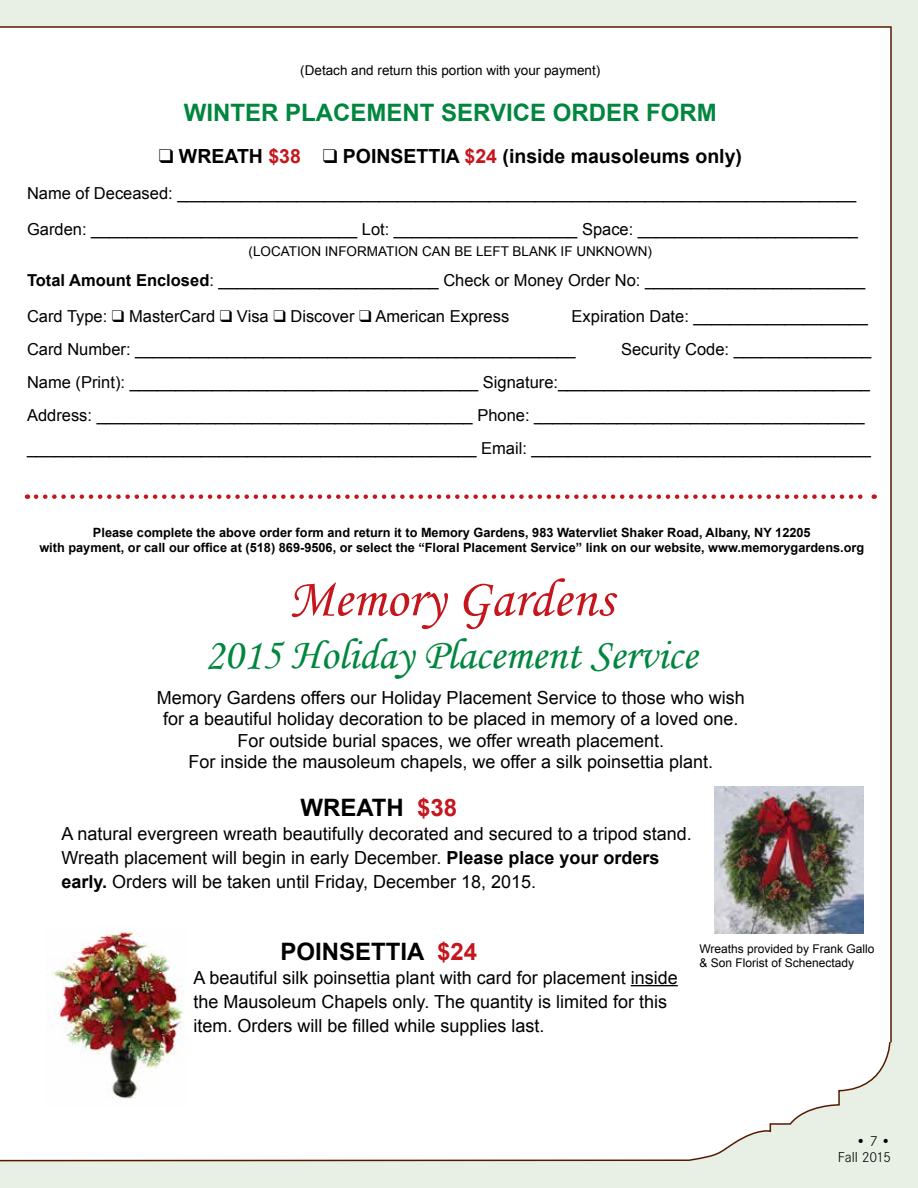
<style>
.page{position:relative;width:918px;height:1188px;background:#e3ecde}
.page>*{position:absolute;margin:0;border:0;box-sizing:border-box;transform-origin:0 0}
.t1{font:54px "Monotype Corsiva";color:#c4161c}
.t2{font:43.5px "Monotype Corsiva";color:#00863e}
.t3{font:700 24px "Arial";color:#00863e}
.t4{font:700 24px "Arial";color:#000}
.t5{font:700 19.5px "Arial";color:#000}
.t6{font:18px/24px "Arial";color:#000}
.t7{font:16.5px/33px "Arial";color:#000}
.t8{font:300 15px/16.5px "Corporate S";letter-spacing:-.005em;color:#000;text-align:right}
.t9{font:13.5px "Arial";color:#000}
.t10{font:700 12.75px/15.3px "Arial";color:#000;text-align:center}
.t11{font:12px/14.4px "Arial";color:#000}
.s1{color:#c4161c}
.s2{font-weight:700}
</style>
<div class="page">
<div style="left:0;top:26px;width:892px;height:1136px;background:#fff"></div>
<hr style="left:631px;top:985px;width:47px;height:1px;background:#000">
<svg style="left:36px;top:494px;width:839px;height:5px;background:#eaafb2"></svg>
<img style="left:46px;top:926px;width:140px;height:181px">
<div style="left:701px;top:780px;width:173px;height:160px;background:#fff"></div>
<img style="left:714px;top:787px;width:149px;height:147px">
<p class="t9" style="left:300px;top:61px;width:302px">(Detach and return this portion with your payment)</p>
<h3 class="t3" style="left:184px;top:97px;width:534px">WINTER PLACEMENT SERVICE ORDER FORM</h3>
<p class="t5" style="left:159px;top:143px;width:585px">❑ WREATH <span class="s1">$38</span> ❑ POINSETTIA <span class="s1">$24</span> (inside mausoleums only)</p>
<p class="t7" style="left:27px;top:175px;width:833px;line-height:36px">Name of Deceased: __________________________________________________________________________<br>Garden: _____________________________ Lot: ____________________ Space: ________________________</p>
<p class="t9" style="left:249px;top:242px;width:405px">(LOCATION INFORMATION CAN BE LEFT BLANK IF UNKNOWN)</p>
<p class="t7" style="left:27px;top:262px;width:840px;line-height:36px"><span class="s2">Total Amount Enclosed</span>: ________________________ Check or Money Order No: ________________________<br>Card Type: ❑ MasterCard ❑ Visa ❑ Discover ❑ American Express</p>
<p class="t7" style="left:27px;top:300px;width:842px;text-indent:545px">Expiration Date: ___________________<br>Card Number: ________________________________________________</p>
<p class="t7" style="left:27px;top:333px;width:846px;text-indent:594px">Security Code: _______________ Name (Print): ______________________________________ Signature:__________________________________ Address: _________________________________________ Phone: ____________________________________ _________________________________________________ Email: _____________________________________</p>
<p class="t10" style="left:39px;top:525px;width:826px">Please complete the above order form and return it to Memory Gardens, 983 Watervliet Shaker Road, Albany, NY 12205<br>with payment, or call our office at (518) 869-9506, or select the “Floral Placement Service” link on our website, www.memorygardens.org</p>
<h1 class="t1" style="left:288px;top:566px;width:327px">Memory Gardens</h1>
<h2 class="t2" style="left:205px;top:628px;width:494px">2015 Holiday Placement Service</h2>
<p class="t6" style="left:157px;top:687px;width:589px;line-height:21.6px;text-align:center">Memory Gardens offers our Holiday Placement Service to those who wish for a beautiful holiday decoration to be placed in memory of a loved one.<br>For outside burial spaces, we offer wreath placement.<br>For inside the mausoleum chapels, we offer a silk poinsettia plant.</p>
<h3 class="t4" style="left:300px;top:792px;width:158px">WREATH <span class="s1">$38</span></h3>
<p class="t6" style="left:62px;top:822px;width:632px">A natural evergreen wreath beautifully decorated and secured to a tripod stand.<br>Wreath placement will begin in early December. <span class="s2">Please place your orders early.</span> Orders will be taken until Friday, December 18, 2015.</p>
<h3 class="t4" style="left:281px;top:936px;width:198px">POINSETTIA <span class="s1">$24</span></h3>
<p class="t6" style="left:194px;top:966px;width:486px">A beautiful silk poinsettia plant with card for placement inside the Mausoleum Chapels only. The quantity is limited for this item. Orders will be filled while supplies last.</p>
<p class="t11" style="left:699px;top:942px;width:177px">Wreaths provided by Frank Gallo &amp; Son Florist of Schenectady</p>
<p class="t8" style="left:838px;top:1133px;width:55px">• 7 •<br>Fall 2015</p>
</div>
